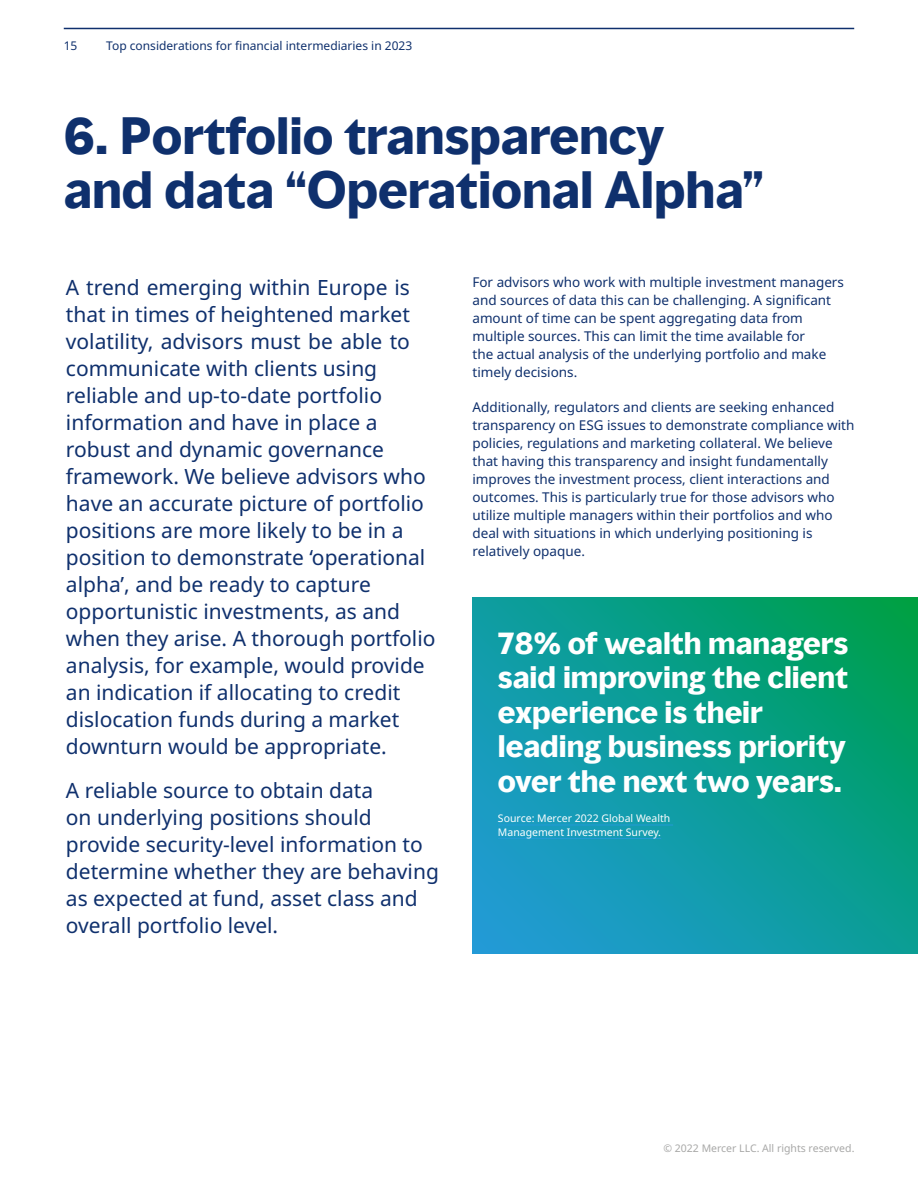
<style>
.page{position:relative;width:918px;height:1188px;background:#fff}
.page>*{position:absolute;margin:0;border:0;box-sizing:border-box;transform-origin:0 0}
.t1{font:700 48px/54px "MMC Display";color:#0f306d}
.t2{font:700 28.5px/34.5px "MMC Display";color:#fff}
.t3{font:21px/27px "Noto Sans";color:#0f306d}
.t4{font:13.5px/18px "Noto Sans";color:#0f306d}
.t5{font:12px "Noto Sans";color:#0f306d}
.t6{font:10.5px/13.5px "Noto Sans";color:#fff}
.t7{font:10.5px "Noto Sans";color:#a8a8a7}
</style>
<div class="page">
<hr style="left:64px;top:28px;width:790px;height:1px;background:#0f306d">
<svg style="left:472px;top:598px;width:446px;height:356px;background:#0c9d97"></svg>
<hr style="left:498px;top:825px;width:175px;height:1px;background:#239ad7">
<hr style="left:498px;top:838px;width:163px;height:1px;background:#239ad7">
<p class="t5" style="left:64px;top:37px;width:15px">15</p>
<p class="t5" style="left:106px;top:37px;width:308px">Top considerations for financial intermediaries in 2023</p>
<h1 class="t1" style="left:64px;top:110px;width:702px">6. Portfolio transparency and data “Operational Alpha”</h1>
<p class="t3" style="left:66px;top:274px;width:371px">A trend emerging within Europe is that in times of heightened market volatility, advisors must be able to communicate with clients using reliable and up-to-date portfolio information and have in place a robust and dynamic governance framework. We believe advisors who have an accurate picture of portfolio positions are more likely to be in a position to demonstrate ‘operational alpha’, and be ready to capture opportunistic investments, as and when they arise. A thorough portfolio analysis, for example, would provide an indication if allocating to credit dislocation funds during a market downturn would be appropriate.</p>
<p class="t3" style="left:66px;top:777px;width:375px">A reliable source to obtain data<br>on underlying positions should provide security-level information to determine whether they are behaving as expected at fund, asset class and overall portfolio level.</p>
<p class="t4" style="left:472px;top:273px;width:373px">For advisors who work with multiple investment managers and sources of data this can be challenging. A significant amount of time can be spent aggregating data from multiple sources. This can limit the time available for<br>the actual analysis of the underlying portfolio and make timely decisions.</p>
<p class="t4" style="left:472px;top:398px;width:384px">Additionally, regulators and clients are seeking enhanced transparency on ESG issues to demonstrate compliance with policies, regulations and marketing collateral. We believe that having this transparency and insight fundamentally improves the investment process, client interactions and outcomes. This is particularly true for those advisors who utilize multiple managers within their portfolios and who deal with situations in which underlying positioning is relatively opaque.</p>
<h2 class="t2" style="left:498px;top:626px;width:352px">78% of wealth managers said improving the client experience is their leading business priority over the next two years.</h2>
<p class="t6" style="left:498px;top:812px;width:174px">Source: Mercer 2022 Global Wealth<br>Management Investment Survey.</p>
<p class="t7" style="left:663px;top:1141px;width:193px">© 2022 Mercer LLC. All rights reserved.</p>
</div>
